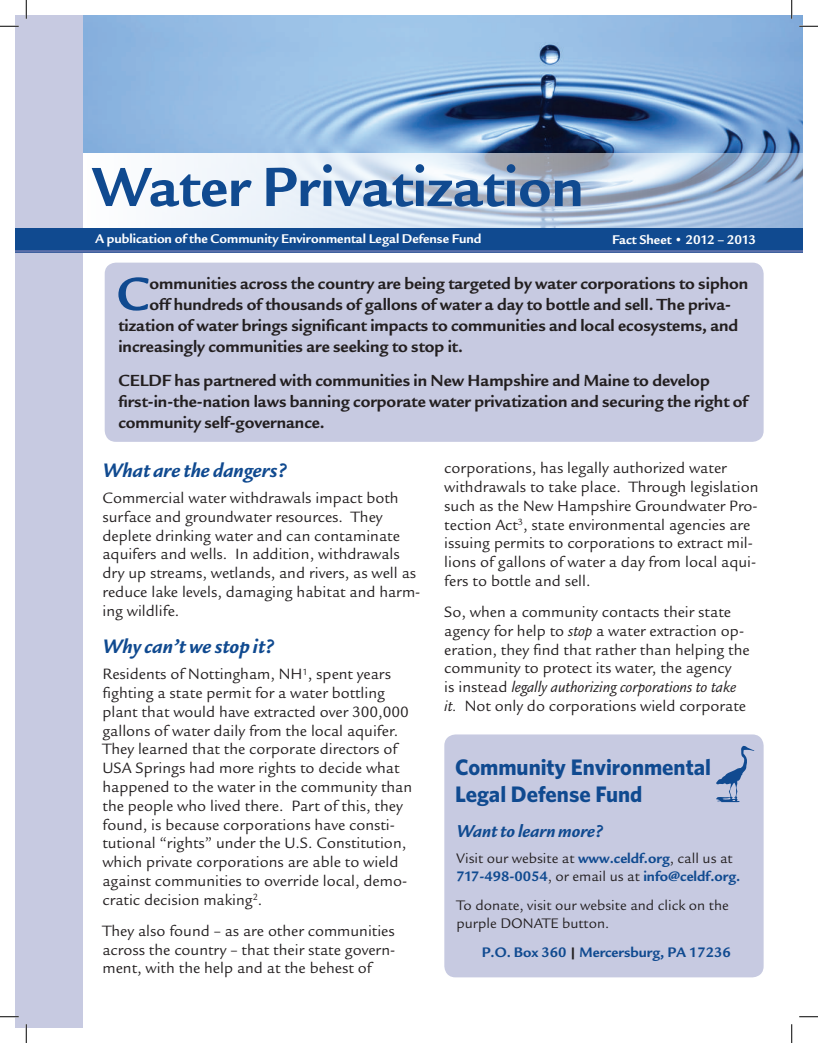
<style>
.page{position:relative;width:818px;height:1043px;background:#fff}
.page>*{position:absolute;margin:0;border:0;box-sizing:border-box;transform-origin:0 0}
.t1{font:700 60px "Legacy San ITC";color:#104a90}
.t2{font:700 50.62px "Legacy San ITC";color:#104a90}
.t3{font:700 22.5px/27px "Whitney";color:#104a90}
.t4{font:italic 700 21.25px "Legacy San ITC";color:#104a90}
.t5{font:italic 700 18.75px "Legacy San ITC";color:#104a90}
.t6{font:700 17.5px/21px "Legacy San ITC";color:#231f20}
.t7{font:16.25px/18.8px "Legacy San ITC";color:#231f20}
.t8{font:700 15px/18px "Legacy San ITC";color:#104a90}
.t9{font:15px/18px "Legacy San ITC";color:#231f20}
.t10{font:700 13.75px "Legacy San ITC";color:#fff}
.s1{font-style:italic}
.s2{font-weight:400;color:#231f20}
.s3{color:#231f20}
</style>
<div class="page">
<img style="left:82px;top:15px;width:720px;height:138px">
<svg style="left:82px;top:153px;width:720px;height:75px"></svg>
<div style="left:15px;top:15px;width:67px;height:1012px;background:#c7cae1"></div>
<div style="left:15px;top:228px;width:787px;height:24px;background:#104a90"></div>
<hr style="left:15px;top:250px;width:787px;height:2px;background:#5c70a9">
<div style="left:105px;top:262px;width:658px;height:180px;background:#c7cae1;border-radius:11px"></div>
<div style="left:444px;top:734px;width:319px;height:243px;background:#c7cae1;border-radius:11px"></div>
<svg style="left:716px;top:745px;width:38px;height:57px"></svg>
<svg style="left:0;top:25px;width:19px;height:2px"></svg>
<svg style="left:799px;top:25px;width:19px;height:2px"></svg>
<svg style="left:0;top:1016px;width:19px;height:1px"></svg>
<svg style="left:799px;top:1016px;width:19px;height:1px"></svg>
<svg style="left:25px;top:0;width:2px;height:19px"></svg>
<svg style="left:25px;top:1024px;width:2px;height:18px"></svg>
<svg style="left:790px;top:0;width:2px;height:19px"></svg>
<svg style="left:791px;top:1024px;width:1px;height:18px"></svg>
<h1 class="t1" style="left:92px;top:151px;width:493px">Water Privatization</h1>
<p class="t10" style="left:95px;top:230px;width:388px">A publication of the Community Environmental Legal Defense Fund</p>
<p class="t10" style="left:612px;top:232px;width:145px">Fact Sheet • 2012 – 2013</p>
<h2 class="t2" style="left:117px;top:263px;width:34px">C</h2>
<p class="t6" style="left:149px;top:273px;width:600px">ommunities across the country are being targeted by water corporations to siphon</p>
<p class="t6" style="left:149px;top:294px;width:583px">off hundreds of thousands of gallons of water a day to bottle and sell. The priva-</p>
<p class="t6" style="left:118px;top:315px;width:621px">tization of water brings significant impacts to communities and local ecosystems, and</p>
<p class="t6" style="left:118px;top:336px;width:346px">increasingly communities are seeking to stop it.</p>
<p class="t6" style="left:118px;top:369px;width:631px">CELDF has partnered with communities in New Hampshire and Maine to develop first-in-the-nation laws banning corporate water privatization and securing the right of community self-governance.</p>
<h3 class="t4" style="left:102px;top:457px;width:185px">What are the dangers?</h3>
<p class="t7" style="left:102px;top:488px;width:319px">Commercial water withdrawals impact both surface and groundwater resources. They deplete drinking water and can contaminate aquifers and wells. In addition, withdrawals dry up streams, wetlands, and rivers, as well as reduce lake levels, damaging habitat and harm&shy;ing wildlife.</p>
<h3 class="t4" style="left:102px;top:633px;width:173px">Why can’t we stop it?</h3>
<p class="t7" style="left:102px;top:664px;width:311px">Residents of Nottingham, NH<sup>1</sup>, spent years fighting a state permit for a water bottling plant that would have extracted over 300,000 gallons of water daily from the local aquifer.<br>They learned that the corporate directors of USA Springs had more rights to decide what happened to the water in the community than the people who lived there. Part of this, they found, is because corporations have consti&shy;tutional “rights” under the U.S. Constitution, which private corporations are able to wield against communities to override local, demo&shy;cratic decision making<sup>2</sup>.</p>
<p class="t7" style="left:102px;top:921px;width:294px;text-align:justify">They also found – as are other communities across the country – that their state govern&shy;ment, with the help and at the behest of</p>
<p class="t7" style="left:444px;top:458px;width:316px">corporations, has legally authorized water withdrawals to take place. Through legislation such as the New Hampshire Groundwater Pro&shy;tection Act<sup>3</sup>, state environmental agencies are issuing permits to corporations to extract mil&shy;lions of gallons of water a day from local aqui&shy;fers to bottle and sell.</p>
<p class="t7" style="left:444px;top:602px;width:307px">So, when a community contacts their state agency for help to <span class="s1">stop</span> a water extraction op&shy;eration, they find that rather than helping the community to protect its water, the agency<br>is instead <span class="s1">legally authorizing corporations to take it.</span> Not only do corporations wield corporate</p>
<h3 class="t3" style="left:455px;top:753px;width:257px">Community Environmental<br>Legal Defense Fund</h3>
<p class="t5" style="left:456px;top:820px;width:148px">Want to learn more?</p>
<p class="t8" style="left:456px;top:848px;width:285px"><span class="s2">Visit our website at</span> www.celdf.org<span class="s2">, call us at<br></span>717-498-0054<span class="s2">, or email us at</span> info@celdf.org.</p>
<p class="t9" style="left:456px;top:896px;width:274px">To donate, visit our website and click on the purple DONATE button.</p>
<p class="t8" style="left:481px;top:943px;width:250px">P.O. Box 360 <span class="s3">|</span> Mercersburg, PA 17236</p>
</div>
